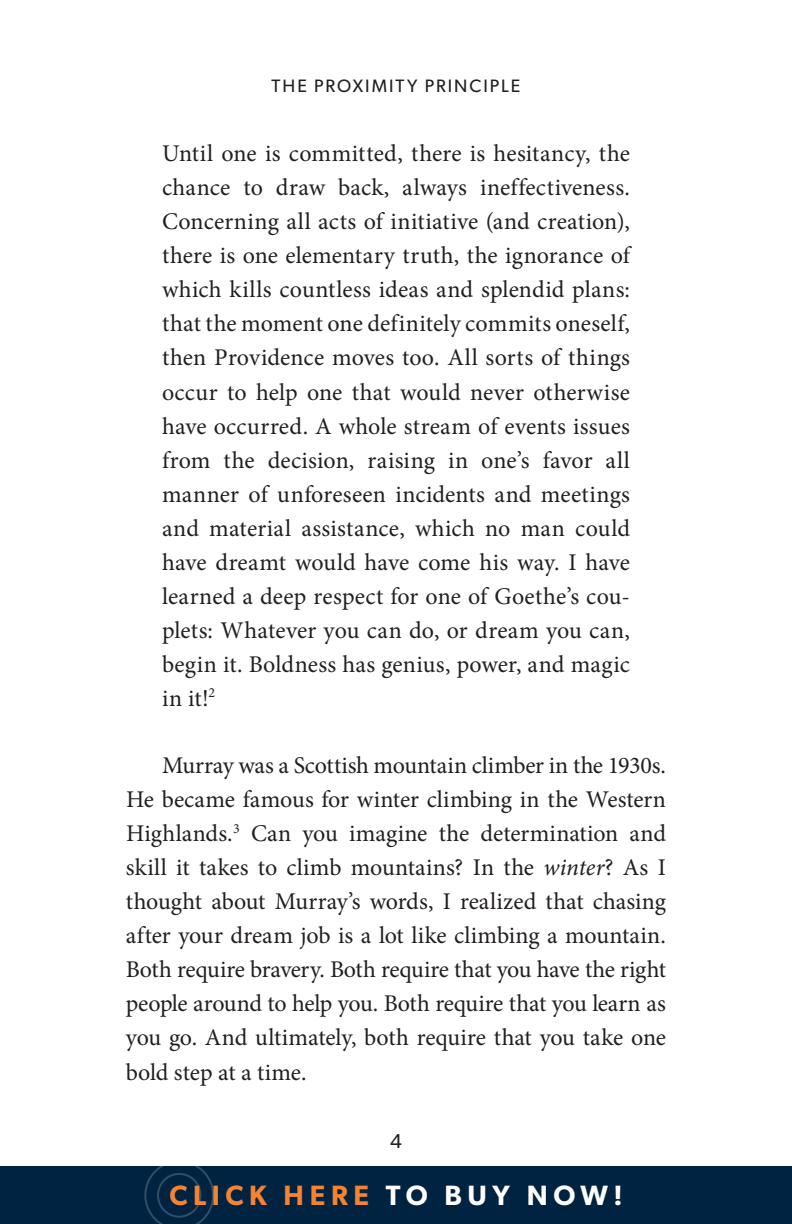
<style>
.page{position:relative;width:792px;height:1224px;background:#fff}
.page>*{position:absolute;margin:0;border:0;box-sizing:border-box;transform-origin:0 0}
.t1{font:600 28px "Gibson";letter-spacing:.2em;color:#f58331}
.t2{font:24px/34px "Minion Pro";color:#231f20;text-align:justify}
.t3{font:20px "Gibson";color:#231f20}
.t4{font:18px "Gibson";letter-spacing:.11em;color:#231f20}
.s1{font-style:italic}
.s2{color:#fff}
</style>
<div class="page">
<div style="left:0;top:1166px;width:792px;height:58px;background:#002342"></div>
<svg style="left:144px;top:1166px;width:70px;height:58px"></svg>
<p class="t4" style="left:272px;top:75px;width:250px">THE PROXIMITY PRINCIPLE</p>
<p class="t2" style="left:162px;top:137px;width:470px">Until one is committed, there is hesitancy, the chance to draw back, always ineffectiveness.<br>Concerning all acts of initiative (and creation), there is one elementary truth, the ignorance of which kills countless ideas and splendid plans: that the moment one definitely commits oneself, then Providence moves too. All sorts of things occur to help one that would never otherwise have occurred. A whole stream of events issues from the decision, raising in one’s favor all manner of unforeseen incidents and meetings and material assistance, which no man could have dreamt would have come his way. I have learned a deep respect for one of Goethe’s cou&shy;plets: Whatever you can do, or dream you can, begin it. Boldness has genius, power, and magic in it!<sup>2</sup></p>
<p class="t2" style="left:126px;top:749px;width:542px;text-indent:36px">Murray was a Scottish mountain climber in the 1930s.<br>He became famous for winter climbing in the Western Highlands.<sup>3</sup> Can you imagine the determination and skill it takes to climb mountains? In the <span class="s1">winter</span>? As I thought about Murray’s words, I realized that chasing after your dream job is a lot like climbing a mountain.<br>Both require bravery. Both require that you have the right people around to help you. Both require that you learn as you go. And ultimately, both require that you take one bold step at a time.</p>
<p class="t3" style="left:390px;top:1129px;width:13px">4</p>
<p class="t1" style="left:169px;top:1179px;width:455px">CLICK HERE <span class="s2">TO BUY NOW!</span></p>
</div>
